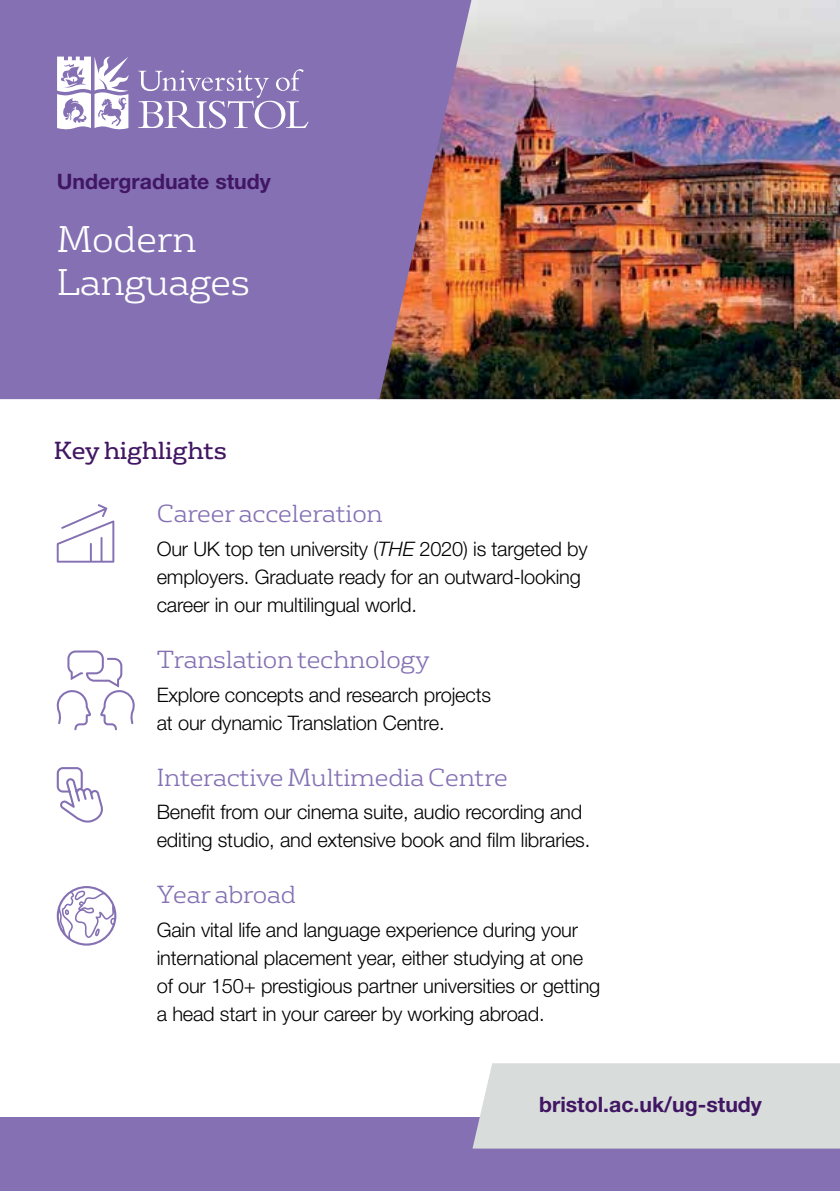
<style>
.page{position:relative;width:840px;height:1191px;background:#fff}
.page>*{position:absolute;margin:0;border:0;box-sizing:border-box;transform-origin:0 0}
.t1{font:300 36px/43.2px "FS Rufus";letter-spacing:-.01em;color:#fff}
.t2{font:300 24px "FS Rufus";letter-spacing:-.01em;color:#8470b3}
.t3{font:24px "FS Rufus";letter-spacing:-.01em;color:#411663}
.t4{font:700 21.2px "Helvetica Neue";color:#411663}
.t5{font:300 20px/28px "Helvetica Neue";letter-spacing:-.01em;color:#000}
.s1{font-style:italic}
</style>
<div class="page">
<div style="left:0;top:1117px;width:839px;height:74px;background:#8470b3"></div>
<img style="left:471px;top:0;width:368px;height:399px">
<svg style="left:0;top:0;width:471px;height:399px;background:#886fa7"></svg>
<div style="left:472px;top:1063px;width:367px;height:85px;background:#d8dcdb"></div>
<svg style="left:57px;top:504px;width:57px;height:58px"></svg>
<svg style="left:138px;top:69px;width:170px;height:60px;background:#9a8ac0"></svg>
<svg style="left:57px;top:57px;width:71px;height:72px"></svg>
<svg style="left:57px;top:767px;width:46px;height:56px"></svg>
<svg style="left:57px;top:886px;width:59px;height:59px"></svg>
<svg style="left:56px;top:650px;width:79px;height:80px"></svg>
<p class="t4" style="left:57px;top:168px;width:215px">Undergraduate study</p>
<h1 class="t1" style="left:57px;top:214px;width:194px">Modern<br>Languages</h1>
<p class="t3" style="left:54px;top:431px;width:174px">Key highlights</p>
<p class="t2" style="left:157px;top:494px;width:227px">Career acceleration</p>
<p class="t5" style="left:157px;top:534px;width:432px">Our UK top ten university (<span class="s1">THE</span> 2020) is targeted by employers. Graduate ready for an outward-looking career in our multilingual world.</p>
<p class="t2" style="left:157px;top:640px;width:274px">Translation technology</p>
<p class="t5" style="left:157px;top:680px;width:335px">Explore concepts and research projects at our dynamic Translation Centre.</p>
<p class="t2" style="left:157px;top:758px;width:352px">Interactive Multimedia Centre</p>
<p class="t5" style="left:157px;top:797px;width:434px">Benefit from our cinema suite, audio recording and editing studio, and extensive book and film libraries.</p>
<p class="t2" style="left:157px;top:875px;width:141px">Year abroad</p>
<p class="t5" style="left:157px;top:915px;width:445px">Gain vital life and language experience during your international placement year, either studying at one of our 150+ prestigious partner universities or getting a head start in your career by working abroad.</p>
<p class="t4" style="left:539px;top:1091px;width:224px">bristol.ac.uk/ug-study</p>
</div>
